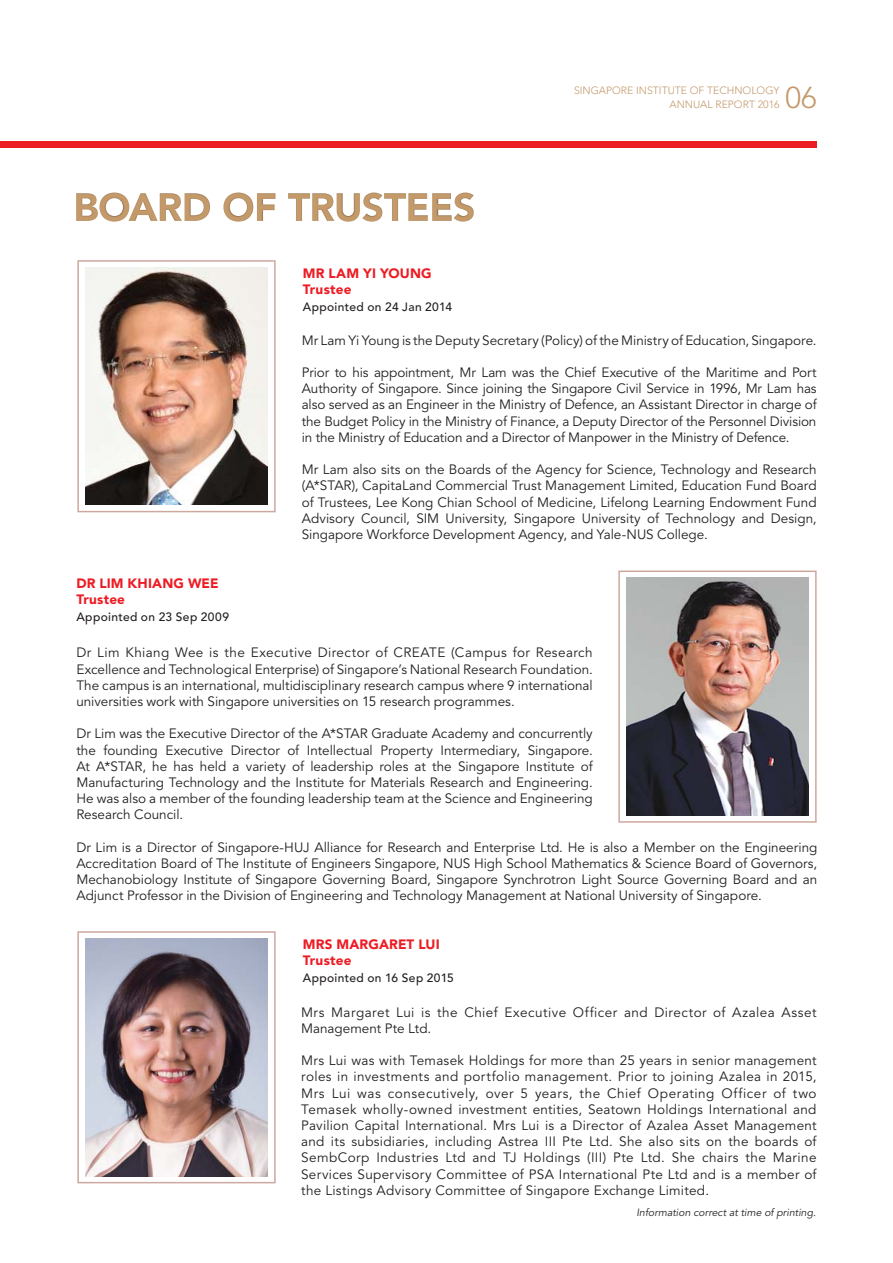
<style>
.page{position:relative;width:893px;height:1263px;background:#fff}
.page>*{position:absolute;margin:0;border:0;box-sizing:border-box;transform-origin:0 0}
.t1{font:300 30px "Avenir LT Std";color:#c49a6b}
.t2{font:13.5px/16.2px "Avenir LT Std";color:#231f20;text-align:justify}
.t3{font:13.5px/16.2px "Avenir LT Std";letter-spacing:.03em;color:#231f20}
.t4{font:900 13.5px/16.2px "Avenir LT Std";letter-spacing:.01em;color:#ed1c24}
.t5{font:500 12px "Avenir LT Std";letter-spacing:.03em;color:#231f20}
.t6{font:300 10.5px/13.5px "Avenir LT Std";color:#c49a6b;text-align:right}
.t7{font:italic 10.5px "Avenir LT Std";letter-spacing:.005em;color:#231f20}
</style>
<div class="page">
<div style="left:0;top:141px;width:816px;height:6px;background:#ed1c24"></div>
<img style="left:454px;top:193px;width:19px;height:29px">
<img style="left:362px;top:193px;width:20px;height:29px">
<img style="left:336px;top:210px;width:24px;height:12px">
<img style="left:223px;top:193px;width:30px;height:29px">
<img style="left:76px;top:193px;width:82px;height:29px">
<img style="left:432px;top:193px;width:19px;height:28px">
<img style="left:408px;top:193px;width:20px;height:28px">
<img style="left:384px;top:193px;width:22px;height:28px">
<img style="left:312px;top:193px;width:22px;height:28px">
<img style="left:288px;top:193px;width:22px;height:28px">
<img style="left:257px;top:193px;width:18px;height:28px">
<img style="left:184px;top:193px;width:26px;height:28px">
<img style="left:160px;top:193px;width:22px;height:28px">
<img style="left:77px;top:260px;width:199px;height:252px">
<img style="left:618px;top:571px;width:198px;height:252px">
<img style="left:77px;top:931px;width:199px;height:252px">
<p class="t4" style="left:303px;top:266px;width:130px">MR LAM YI YOUNG<br>Trustee</p>
<p class="t5" style="left:303px;top:301px;width:151px">Appointed on 24 Jan 2014</p>
<h1 class="t1" style="left:785px;top:83px;width:33px">06</h1>
<p class="t6" style="left:574px;top:85px;width:207px">SINGAPORE INSTITUTE OF TECHNOLOGY<br>ANNUAL REPORT 2016</p>
<p class="t4" style="left:76px;top:576px;width:144px">DR LIM KHIANG WEE<br>Trustee</p>
<p class="t5" style="left:76px;top:611px;width:154px">Appointed on 23 Sep 2009</p>
<p class="t2" style="left:302px;top:333px;width:516px">Mr Lam Yi Young is the Deputy Secretary (Policy) of the Ministry of Education, Singapore.</p>
<p class="t2" style="left:302px;top:365px;width:516px">Prior to his appointment, Mr Lam was the Chief Executive of the Maritime and Port Authority of Singapore. Since joining the Singapore Civil Service in 1996, Mr Lam has also served as an Engineer in the Ministry of Defence, an Assistant Director in charge of the Budget Policy in the Ministry of Finance, a Deputy Director of the Personnel Division in the Ministry of Education and a Director of Manpower in the Ministry of Defence.</p>
<p class="t2" style="left:302px;top:462px;width:516px">Mr Lam also sits on the Boards of the Agency for Science, Technology and Research (A*STAR), CapitaLand Commercial Trust Management Limited, Education Fund Board of Trustees, Lee Kong Chian School of Medicine, Lifelong Learning Endowment Fund Advisory Council, SIM University, Singapore University of Technology and Design, Singapore Workforce Development Agency, and Yale-NUS College.</p>
<p class="t2" style="left:76px;top:645px;width:518px">Dr Lim Khiang Wee is the Executive Director of CREATE (Campus for Research Excellence and Technological Enterprise) of Singapore’s National Research Foundation.<br>The campus is an international, multidisciplinary research campus where 9 international universities work with Singapore universities on 15 research programmes.</p>
<p class="t2" style="left:76px;top:726px;width:518px">Dr Lim was the Executive Director of the A*STAR Graduate Academy and concurrently the founding Executive Director of Intellectual Property Intermediary, Singapore.<br>At A*STAR, he has held a variety of leadership roles at the Singapore Institute of Manufacturing Technology and the Institute for Materials Research and Engineering.<br>He was also a member of the founding leadership team at the Science and Engineering Research Council.</p>
<p class="t2" style="left:76px;top:840px;width:742px">Dr Lim is a Director of Singapore-HUJ Alliance for Research and Enterprise Ltd. He is also a Member on the Engineering Accreditation Board of The Institute of Engineers Singapore, NUS High School Mathematics &amp; Science Board of Governors, Mechanobiology Institute of Singapore Governing Board, Singapore Synchrotron Light Source Governing Board and an Adjunct Professor in the Division of Engineering and Technology Management at National University of Singapore.</p>
<p class="t4" style="left:303px;top:937px;width:138px">MRS MARGARET LUI<br>Trustee</p>
<p class="t5" style="left:303px;top:972px;width:152px">Appointed on 16 Sep 2015</p>
<p class="t3" style="left:301px;top:1005px;width:517px">Mrs Margaret Lui is the Chief Executive Officer and Director of Azalea Asset<br>Management Pte Ltd.</p>
<p class="t2" style="left:301px;top:1053px;width:517px">Mrs Lui was with Temasek Holdings for more than 25 years in senior management roles in investments and portfolio management. Prior to joining Azalea in 2015, Mrs Lui was consecutively, over 5 years, the Chief Operating Officer of two Temasek wholly-owned investment entities, Seatown Holdings International and Pavilion Capital International. Mrs Lui is a Director of Azalea Asset Management and its subsidiaries, including Astrea III Pte Ltd. She also sits on the boards of SembCorp Industries Ltd and TJ Holdings (III) Pte Ltd. She chairs the Marine Services Supervisory Committee of PSA International Pte Ltd and is a member of the Listings Advisory Committee of Singapore Exchange Limited.</p>
<p class="t7" style="left:636px;top:1207px;width:181px">Information correct at time of printing.</p>
</div>
